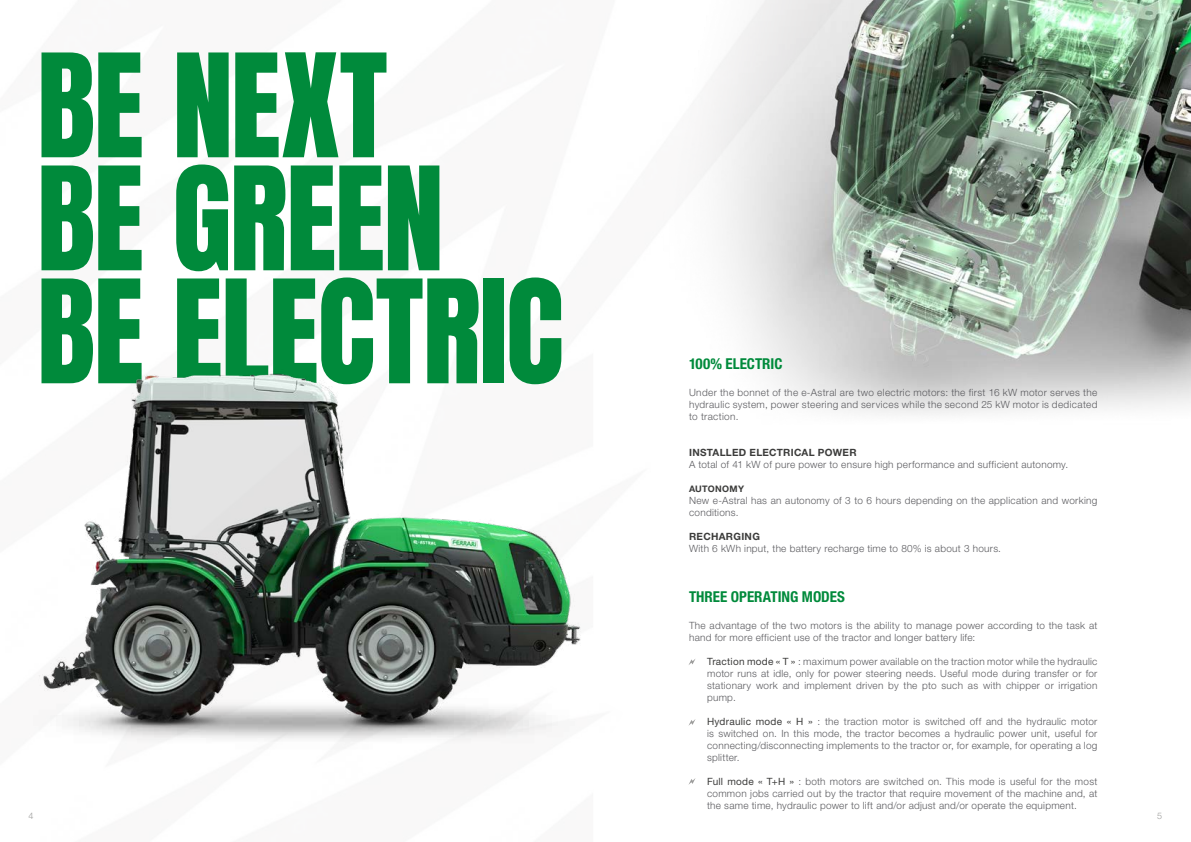
<style>
.page{position:relative;width:1191px;height:842px;background:#fff}
.page>*{position:absolute;margin:0;border:0;box-sizing:border-box;transform-origin:0 0}
.t1{font:122px/113px "Anton";letter-spacing:-.015em;color:#008a3b}
.t2{font:700 condensed 15px "Helvetica Neue LT Std";color:#008a3b}
.t3{font:300 10px/12px "Helvetica Neue LT Std";letter-spacing:.025em;color:#5b5b5f;text-align:justify}
.t4{font:700 10px "Helvetica Neue LT Std";letter-spacing:.03em;color:#3c3c3b}
.t5{font:700 9px "Helvetica Neue LT Std";letter-spacing:.035em;color:#3c3c3b}
.t6{font:300 9px "Helvetica Neue LT Std";color:#9d9d9c}
.s1{font-weight:400;color:#3c3c3b}
</style>
<div class="page">
<img style="left:869px;top:0;width:322px;height:415px">
<img style="left:694px;top:0;width:175px;height:779px">
<img style="left:39px;top:373px;width:542px;height:370px">
<svg style="left:688px;top:658px;width:7px;height:7px"></svg>
<svg style="left:688px;top:719px;width:7px;height:7px"></svg>
<svg style="left:688px;top:778px;width:7px;height:7px"></svg>
<h1 class="t1" style="left:37px;top:59px;width:528px">BE NEXT<br>BE GREEN<br>BE ELECTRIC</h1>
<h2 class="t2" style="left:689px;top:355px;width:95px">100% ELECTRIC</h2>
<p class="t3" style="left:689px;top:386px;width:410px">Under the bonnet of the e-Astral are two electric motors: the first 16 kW motor serves the hydraulic system, power steering and services while the second 25 kW motor is dedicated to traction.</p>
<p class="t4" style="left:689px;top:447px;width:169px">INSTALLED ELECTRICAL POWER</p>
<p class="t3" style="left:689px;top:458px;width:381px">A total of 41 kW of pure power to ensure high performance and sufficient autonomy.</p>
<p class="t5" style="left:689px;top:483px;width:57px">AUTONOMY</p>
<p class="t3" style="left:689px;top:494px;width:410px">New e-Astral has an autonomy of 3 to 6 hours depending on the application and working conditions.</p>
<p class="t4" style="left:689px;top:531px;width:72px">RECHARGING</p>
<p class="t3" style="left:689px;top:542px;width:313px">With 6 kWh input, the battery recharge time to 80% is about 3 hours.</p>
<h2 class="t2" style="left:689px;top:587px;width:157px">THREE OPERATING MODES</h2>
<p class="t3" style="left:689px;top:619px;width:410px">The advantage of the two motors is the ability to manage power according to the task at hand for more efficient use of the tractor and longer battery life:</p>
<p class="t3" style="left:707px;top:655px;width:392px"><span class="s1">Traction mode « T »</span> : maximum power available on the traction motor while the hydraulic motor runs at idle, only for power steering needs. Useful mode during transfer or for stationary work and implement driven by the pto such as with chipper or irrigation pump.</p>
<p class="t3" style="left:707px;top:715px;width:392px"><span class="s1">Hydraulic mode « H »</span> : the traction motor is switched off and the hydraulic motor is switched on. In this mode, the tractor becomes a hydraulic power unit, useful for connecting/disconnecting implements to the tractor or, for example, for operating a log splitter.</p>
<p class="t3" style="left:707px;top:775px;width:392px"><span class="s1">Full mode « T+H »</span> : both motors are switched on. This mode is useful for the most common jobs carried out by the tractor that require movement of the machine and, at the same time, hydraulic power to lift and/or adjust and/or operate the equipment.</p>
<p class="t6" style="left:28px;top:810px;width:7px">4</p>
<p class="t6" style="left:1157px;top:810px;width:7px">5</p>
</div>
